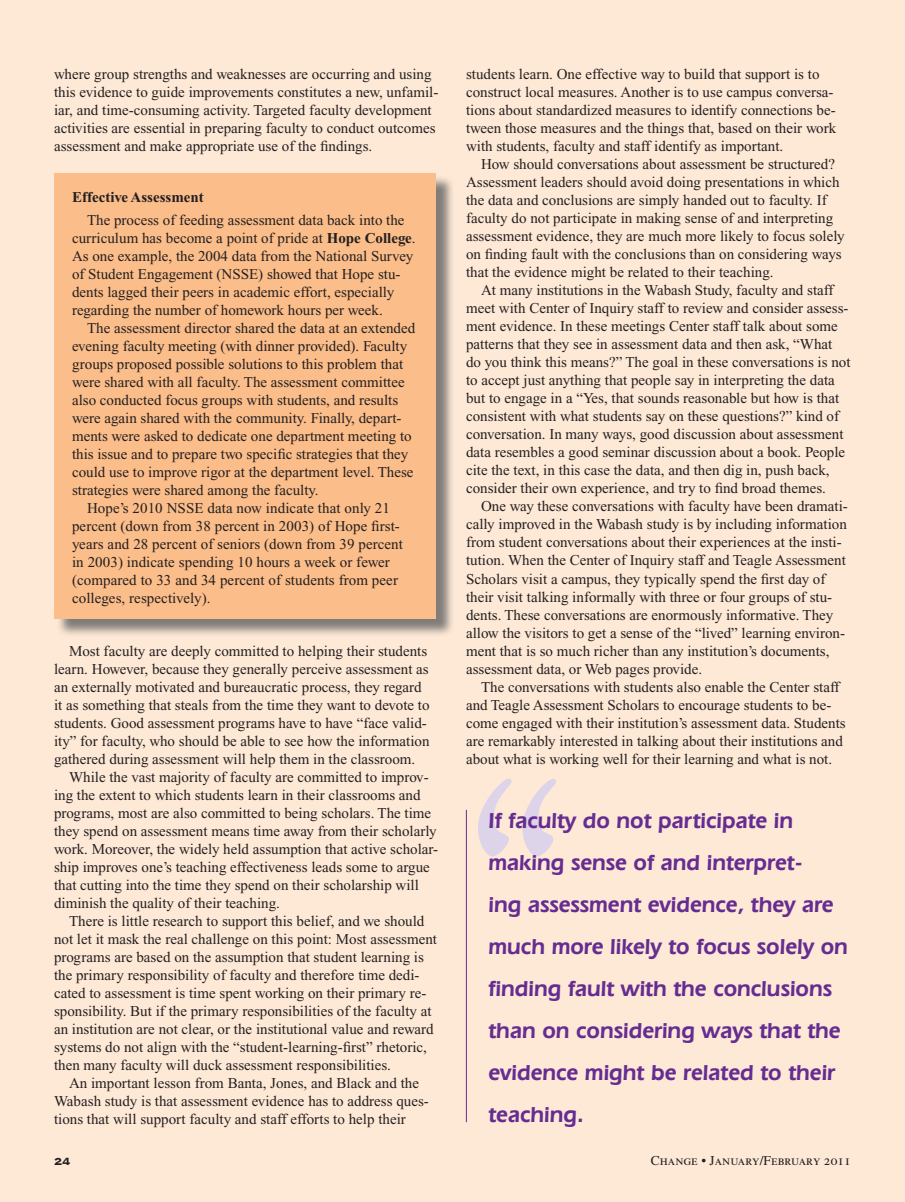
<style>
.page{position:relative;width:905px;height:1202px;background:#fff}
.page>*{position:absolute;margin:0;border:0;box-sizing:border-box;transform-origin:0 0}
.t1{font:600 22.5px/42px "Eras IT Cby BT";color:#652d91}
.t2{font:15px/18px "Times New Roman";color:#231f20}
.t3{font:700 15px "Times New Roman";color:#231f20}
.t4{font:13.5px "Times Roman SC";color:#231f20}
.t5{font:700 13.5px "Copperplate";color:#231f20}
.s1{font-weight:700}
</style>
<div class="page">
<div style="left:0;top:0;width:904px;height:1202px;background:#fee9d6"></div>
<div style="left:56px;top:175px;width:398px;height:462px;background:#57585a;opacity:.75"></div>
<div style="left:54px;top:173px;width:382px;height:445px;background:#fbbd89"></div>
<hr style="left:466px;top:810px;width:1px;height:312px;background:#652d91">
<svg style="left:478px;top:779px;width:78px;height:77px"></svg>
<p class="t2" style="left:54px;top:65px;width:386px">where group strengths and weaknesses are occurring and using this evidence to guide improvements constitutes a new, unfamil&shy;iar, and time-consuming activity. Targeted faculty development activities are essential in preparing faculty to conduct outcomes assessment and make appropriate use of the findings.</p>
<p class="t3" style="left:72px;top:189px;width:133px">Effective Assessment</p>
<p class="t2" style="left:72px;top:211px;width:345px;text-indent:15px">The process of feeding assessment data back into the curriculum has become a point of pride at <span class="s1">Hope College</span>.<br>As one example, the 2004 data from the National Survey of Student Engagement (NSSE) showed that Hope stu&shy;dents lagged their peers in academic effort, especially regarding the number of homework hours per week.</p>
<p class="t2" style="left:87px;top:319px;width:330px">The assessment director shared the data at an extended</p>
<p class="t2" style="left:72px;top:337px;width:337px">evening faculty meeting (with dinner provided). Faculty</p>
<p class="t2" style="left:72px;top:355px;width:332px">groups proposed possible solutions to this problem that</p>
<p class="t2" style="left:72px;top:373px;width:334px">were shared with all faculty. The assessment committee</p>
<p class="t2" style="left:72px;top:391px;width:328px">also conducted focus groups with students, and results</p>
<p class="t2" style="left:72px;top:409px;width:331px">were again shared with the community. Finally, depart-</p>
<p class="t2" style="left:72px;top:427px;width:341px">ments were asked to dedicate one department meeting to</p>
<p class="t2" style="left:72px;top:445px;width:337px">this issue and to prepare two specific strategies that they</p>
<p class="t2" style="left:72px;top:463px;width:343px">could use to improve rigor at the department level. These</p>
<p class="t2" style="left:72px;top:481px;width:248px">strategies were shared among the faculty.</p>
<p class="t2" style="left:87px;top:499px;width:304px">Hope’s 2010 NSSE data now indicate that only 21</p>
<p class="t2" style="left:72px;top:517px;width:329px">percent (down from 38 percent in 2003) of Hope first-</p>
<p class="t2" style="left:72px;top:535px;width:332px">years and 28 percent of seniors (down from 39 percent</p>
<p class="t2" style="left:72px;top:553px;width:319px">in 2003) indicate spending 10 hours a week or fewer</p>
<p class="t2" style="left:72px;top:571px;width:327px">(compared to 33 and 34 percent of students from peer</p>
<p class="t2" style="left:72px;top:589px;width:140px">colleges, respectively).</p>
<p class="t2" style="left:69px;top:641px;width:360px">Most faculty are deeply committed to helping their students</p>
<p class="t2" style="left:54px;top:659px;width:376px">learn. However, because they generally perceive assessment as</p>
<p class="t2" style="left:54px;top:677px;width:369px">an externally motivated and bureaucratic process, they regard</p>
<p class="t2" style="left:54px;top:695px;width:377px">it as something that steals from the time they want to devote to</p>
<p class="t2" style="left:54px;top:713px;width:374px">students. Good assessment programs have to have “face valid-</p>
<p class="t2" style="left:54px;top:731px;width:377px">ity” for faculty, who should be able to see how the information</p>
<p class="t2" style="left:54px;top:749px;width:363px">gathered during assessment will help them in the classroom.</p>
<p class="t2" style="left:69px;top:767px;width:361px">While the vast majority of faculty are committed to improv-</p>
<p class="t2" style="left:54px;top:785px;width:368px">ing the extent to which students learn in their classrooms and</p>
<p class="t2" style="left:54px;top:803px;width:379px">programs, most are also committed to being scholars. The time</p>
<p class="t2" style="left:54px;top:821px;width:384px">they spend on assessment means time away from their scholarly</p>
<p class="t2" style="left:54px;top:839px;width:386px">work. Moreover, the widely held assumption that active scholar-</p>
<p class="t2" style="left:54px;top:857px;width:377px">ship improves one’s teaching effectiveness leads some to argue</p>
<p class="t2" style="left:54px;top:875px;width:366px">that cutting into the time they spend on their scholarship will</p>
<p class="t2" style="left:54px;top:893px;width:227px">diminish the quality of their teaching.</p>
<p class="t2" style="left:69px;top:911px;width:357px">There is little research to support this belief, and we should</p>
<p class="t2" style="left:54px;top:929px;width:384px">not let it mask the real challenge on this point: Most assessment</p>
<p class="t2" style="left:54px;top:947px;width:371px">programs are based on the assumption that student learning is</p>
<p class="t2" style="left:54px;top:965px;width:367px">the primary responsibility of faculty and therefore time dedi-</p>
<p class="t2" style="left:54px;top:983px;width:374px">cated to assessment is time spent working on their primary re-</p>
<p class="t2" style="left:54px;top:1001px;width:379px">sponsibility. But if the primary responsibilities of the faculty at</p>
<p class="t2" style="left:54px;top:1019px;width:381px">an institution are not clear, or the institutional value and reward</p>
<p class="t2" style="left:54px;top:1037px;width:374px">systems do not align with the “student-learning-first” rhetoric,</p>
<p class="t2" style="left:54px;top:1055px;width:338px">then many faculty will duck assessment responsibilities.</p>
<p class="t2" style="left:69px;top:1073px;width:351px">An important lesson from Banta, Jones, and Black and the</p>
<p class="t2" style="left:54px;top:1091px;width:376px">Wabash study is that assessment evidence has to address ques-</p>
<p class="t2" style="left:54px;top:1109px;width:353px">tions that will support faculty and staff efforts to help their</p>
<p class="t2" style="left:466px;top:65px;width:372px">students learn. One effective way to build that support is to construct local measures. Another is to use campus conversa&shy;tions about standardized measures to identify connections be&shy;tween those measures and the things that, based on their work with students, faculty and staff identify as important.</p>
<p class="t2" style="left:466px;top:155px;width:380px;text-indent:15px">How should conversations about assessment be structured?<br>Assessment leaders should avoid doing presentations in which the data and conclusions are simply handed out to faculty. If faculty do not participate in making sense of and interpreting assessment evidence, they are much more likely to focus solely on finding fault with the conclusions than on considering ways that the evidence might be related to their teaching.</p>
<p class="t2" style="left:466px;top:281px;width:386px;text-indent:15px">At many institutions in the Wabash Study, faculty and staff meet with Center of Inquiry staff to review and consider assess&shy;ment evidence. In these meetings Center staff talk about some patterns that they see in assessment data and then ask, “What do you think this means?” The goal in these conversations is not to accept just anything that people say in interpreting the data but to engage in a “Yes, that sounds reasonable but how is that consistent with what students say on these questions?” kind of conversation. In many ways, good discussion about assessment data resembles a good seminar discussion about a book. People cite the text, in this case the data, and then dig in, push back, consider their own experience, and try to find broad themes.</p>
<p class="t2" style="left:466px;top:497px;width:383px;text-indent:15px">One way these conversations with faculty have been dramati&shy;cally improved in the Wabash study is by including information from student conversations about their experiences at the insti&shy;tution. When the Center of Inquiry staff and Teagle Assessment Scholars visit a campus, they typically spend the first day of their visit talking informally with three or four groups of stu&shy;dents. These conversations are enormously informative. They allow the visitors to get a sense of the “lived” learning environ&shy;ment that is so much richer than any institution’s documents, assessment data, or Web pages provide.</p>
<p class="t2" style="left:466px;top:677px;width:381px;text-indent:15px">The conversations with students also enable the Center staff and Teagle Assessment Scholars to encourage students to be&shy;come engaged with their institution’s assessment data. Students are remarkably interested in talking about their institutions and about what is working well for their learning and what is not.</p>
<p class="t1" style="left:488px;top:799px;width:361px">If faculty do not participate in making sense of and interpret-<br>ing assessment evidence, they are much more likely to focus solely on finding fault with the conclusions than on considering ways that the evidence might be related to their teaching.</p>
<p class="t5" style="left:54px;top:1152px;width:18px">24</p>
<p class="t4" style="left:650px;top:1152px;width:202px">Change • January/February 2011</p>
</div>
